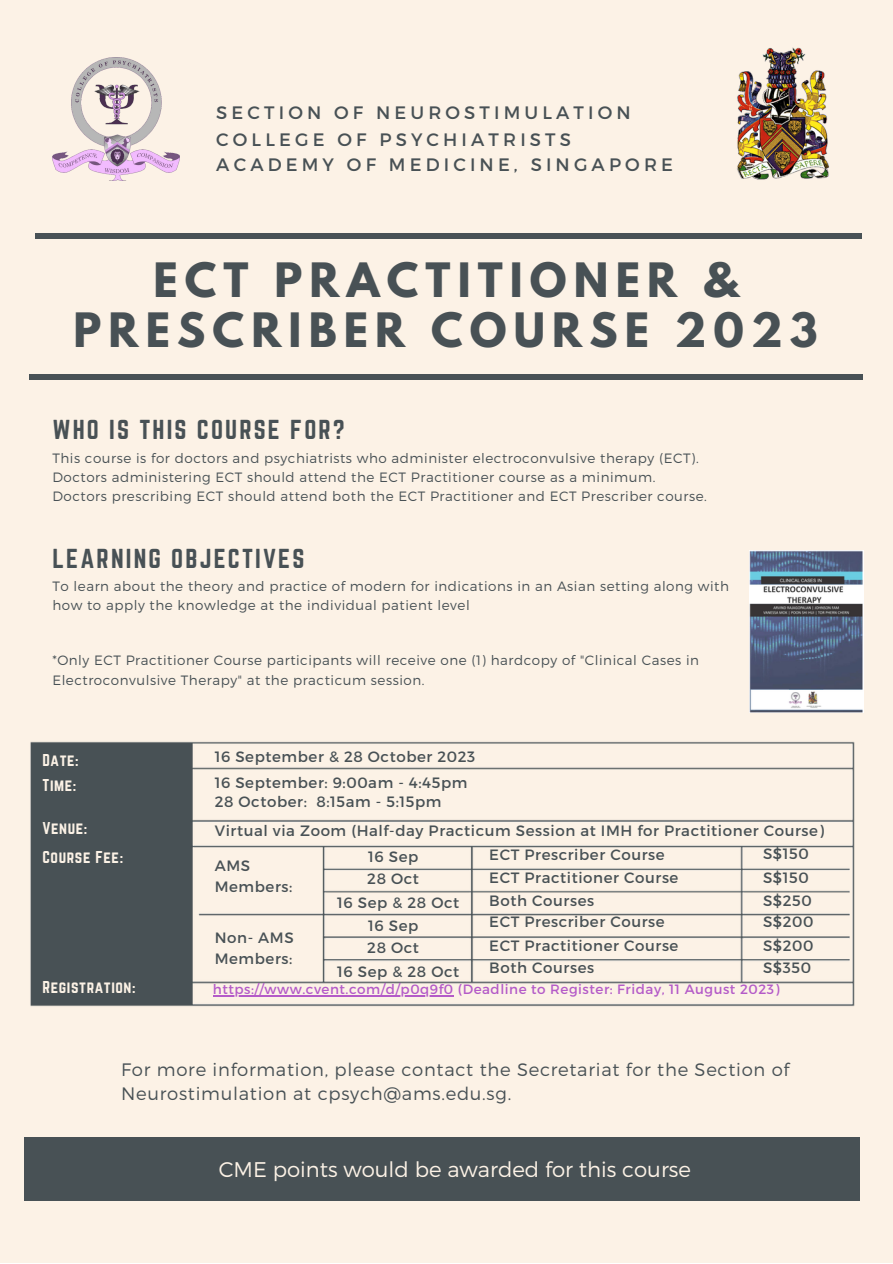
<style>
.page{position:relative;width:893px;height:1264px;background:#fff}
.page>*{position:absolute;margin:0;border:0;box-sizing:border-box;transform-origin:0 0}
.t1{font:700 42px/49.5px "League Spartan";letter-spacing:.17em;color:#485155;text-align:center}
.t2{font:24px "Norwester";letter-spacing:.09em;color:#485155}
.t3{font:300 21.15px "Montserrat";color:#fcf2e6}
.t4{font:300 18px/24.8px "Montserrat";letter-spacing:.04em;color:#485155}
.t5{font:18px/27.3px "Montserrat";letter-spacing:.23em;color:#485155}
.t6{font:15px/22.5px "Montserrat";letter-spacing:.04em;color:#485155}
.t7{font:15px/24.5px "Norwester";letter-spacing:.04em;color:#fcf2e6}
.t8{font:300 13.5px/19px "Montserrat";letter-spacing:.04em;color:#485155}
.t9{font:13.5px "Montserrat";letter-spacing:.04em;color:#b45bc8}
</style>
<div class="page">
<div style="left:0;top:0;width:892px;height:1262px;background:#fcf2e6"></div>
<div style="left:35px;top:233px;width:826px;height:6px;background:#485155"></div>
<div style="left:29px;top:374px;width:833px;height:6px;background:#485155"></div>
<img style="left:749px;top:550px;width:114px;height:162px">
<img style="left:52px;top:57px;width:127px;height:123px">
<img style="left:737px;top:47px;width:93px;height:133px">
<img style="left:30px;top:741px;width:824px;height:266px">
<hr style="left:213px;top:995px;width:241px;height:1px;background:#b45bc8">
<div style="left:25px;top:1137px;width:834px;height:63px;background:#485155"></div>
<h3 class="t5" style="left:216px;top:98px;width:416px">SECTION OF NEUROSTIMULATION<br>COLLEGE OF PSYCHIATRISTS</h3>
<h3 class="t5" style="left:216px;top:150px;width:458px">ACADEMY OF MEDICINE, SINGAPORE</h3>
<h1 class="t1" style="left:73px;top:261px;width:745px">ECT PRACTITIONER &amp;<br>PRESCRIBER COURSE 2023</h1>
<h2 class="t2" style="left:52px;top:415px;width:294px">WHO IS THIS COURSE FOR?</h2>
<p class="t8" style="left:52px;top:448px;width:656px">This course is for doctors and psychiatrists who administer electroconvulsive therapy (ECT).<br>Doctors administering ECT should attend the ECT Practitioner course as a minimum.<br>Doctors prescribing ECT should attend both the ECT Practitioner and ECT Prescriber course.</p>
<h2 class="t2" style="left:52px;top:544px;width:253px">LEARNING OBJECTIVES</h2>
<p class="t8" style="left:52px;top:576px;width:678px">To learn about the theory and practice of modern for indications in an Asian setting along with how to apply the knowledge at the individual patient level</p>
<p class="t8" style="left:52px;top:650px;width:648px">*Only ECT Practitioner Course participants will receive one (1) hardcopy of "Clinical Cases in<br>Electroconvulsive Therapy" at the practicum session.</p>
<p class="t7" style="left:43px;top:748px;width:38px">Date:<br>Time:</p>
<p class="t6" style="left:215px;top:744px;width:262px">16 September &amp; 28 October 2023</p>
<p class="t6" style="left:215px;top:772px;width:254px;line-height:19.5px">16 September: 9:00am - 4:45pm<br>28 October: 8:15am - 5:15pm</p>
<p class="t7" style="left:42px;top:815px;width:46px">Venue:</p>
<p class="t6" style="left:215px;top:818px;width:610px">Virtual via Zoom (Half-day Practicum Session at IMH for Practitioner Course)</p>
<p class="t7" style="left:43px;top:844px;width:82px">Course Fee:</p>
<p class="t7" style="left:43px;top:974px;width:94px">Registration:</p>
<p class="t6" style="left:215px;top:854px;width:79px;line-height:20.9px">AMS<br>Members:</p>
<p class="t6" style="left:215px;top:926px;width:80px;line-height:20.9px">Non- AMS<br>Members:</p>
<p class="t6" style="left:367px;top:845px;width:53px;line-height:22px">16 Sep<br>28 Oct</p>
<p class="t6" style="left:367px;top:890px;width:93px;text-indent:-30px">16 Sep &amp; 28 Oct<br>16 Sep<br>28 Oct</p>
<p class="t6" style="left:337px;top:959px;width:123px">16 Sep &amp; 28 Oct</p>
<p class="t6" style="left:489px;top:842px;width:191px">ECT Prescriber Course<br>ECT Practitioner Course<br>Both Courses<br>ECT Prescriber Course</p>
<p class="t6" style="left:489px;top:933px;width:191px">ECT Practitioner Course<br>Both Courses</p>
<p class="t6" style="left:763px;top:841px;width:47px;line-height:23.7px">S$150<br>S$150</p>
<p class="t6" style="left:763px;top:888px;width:52px;line-height:21.8px">S$250<br>S$200</p>
<p class="t6" style="left:763px;top:933px;width:52px">S$200<br>S$350</p>
<p class="t9" style="left:213px;top:980px;width:568px">https://www.cvent.com/d/p0q9f0 (Deadline to Register: Friday, 11 August 2023)</p>
<h3 class="t4" style="left:121px;top:1055px;width:669px">For more information, please contact the Secretariat for the Section of<br>Neurostimulation at cpsych@ams.edu.sg.</h3>
<h3 class="t3" style="left:219px;top:1155px;width:473px">CME points would be awarded for this course</h3>
</div>
